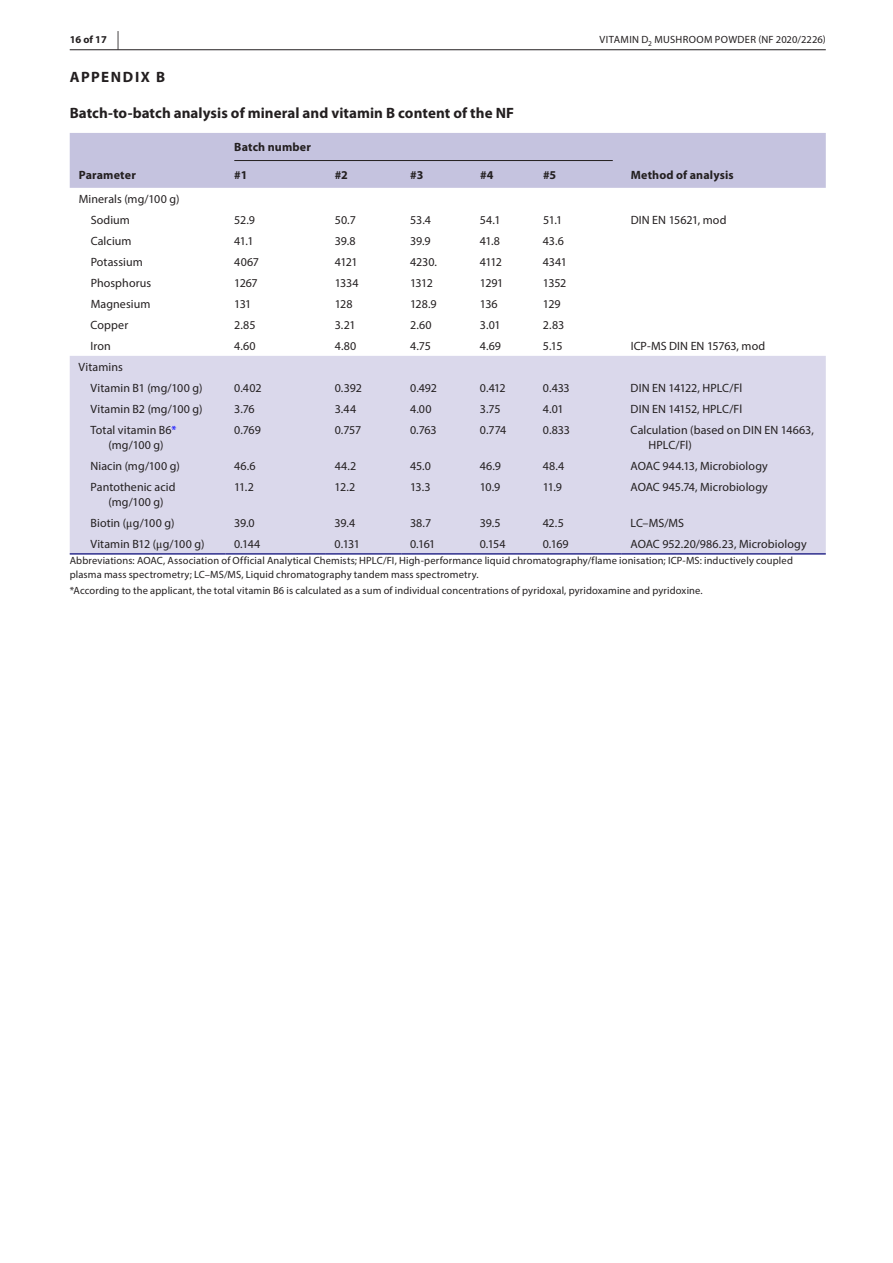
<style>
.page{position:relative;width:893px;height:1263px;background:#fff}
.page>*{position:absolute;margin:0;border:0;box-sizing:border-box;transform-origin:0 0}
.t1{font:700 15px "Myriad Pro";letter-spacing:.005em;color:#231f20}
.t2{font:700 15px "Myriad Pro";letter-spacing:.1em;color:#231f20}
.t3{font:12px/15px "Myriad Pro";letter-spacing:.005em;color:#231f20}
.t4{font:700 12px "Myriad Pro";letter-spacing:.01em;color:#231f20}
.t5{font:10.5px/13.5px "Myriad Pro";letter-spacing:.01em;color:#231f20}
.t6{font:10.5px "Myriad Pro";letter-spacing:.03em;color:#231f20}
.t7{font:700 10.5px "Myriad Pro";color:#231f20}
.s1{font-size:18.6px}
.s2{color:#00f}
.s3{font-family:"STIX"}
</style>
<div class="page">
<hr style="left:70px;top:49px;width:756px;height:1px;background:#231f20">
<div style="left:70px;top:133px;width:756px;height:55px;background:#c5c3df"></div>
<div style="left:70px;top:356px;width:756px;height:197px;background:#dad8eb"></div>
<hr style="left:70px;top:553px;width:155px;height:2px;background:#2e2e8d">
<hr style="left:225px;top:553px;width:101px;height:2px;background:#2e2e8d">
<hr style="left:326px;top:553px;width:75px;height:2px;background:#2e2e8d">
<hr style="left:401px;top:553px;width:70px;height:2px;background:#2e2e8d">
<hr style="left:471px;top:553px;width:63px;height:2px;background:#2e2e8d">
<hr style="left:534px;top:553px;width:88px;height:2px;background:#2e2e8d">
<hr style="left:622px;top:553px;width:204px;height:2px;background:#2e2e8d">
<hr style="left:234px;top:160px;width:379px;height:1px;background:#231f20">
<p class="t7" style="left:70px;top:32px;width:51px">16 of 17 <span class="s1">|</span></p>
<p class="t6" style="left:600px;top:33px;width:228px">VITAMIN D<sub>2</sub> MUSHROOM POWDER (NF 2020/2226)</p>
<p class="t2" style="left:70px;top:67px;width:97px">APPENDIX B</p>
<p class="t1" style="left:70px;top:103px;width:446px">Batch-to-batch analysis of mineral and vitamin B content of the NF</p>
<p class="t4" style="left:79px;top:167px;width:59px">Parameter</p>
<p class="t3" style="left:91px;top:188px;width:90px;line-height:21px;text-indent:-12px">Minerals (mg/100 g)<br>Sodium</p>
<p class="t4" style="left:234px;top:139px;width:78px">Batch number</p>
<p class="t4" style="left:234px;top:167px;width:15px">#1</p>
<p class="t4" style="left:335px;top:167px;width:15px">#2</p>
<p class="t4" style="left:410px;top:167px;width:15px">#3</p>
<p class="t4" style="left:480px;top:167px;width:15px">#4</p>
<p class="t4" style="left:543px;top:167px;width:15px">#5</p>
<p class="t4" style="left:631px;top:167px;width:104px">Method of analysis</p>
<p class="t3" style="left:234px;top:212px;width:22px">52.9</p>
<p class="t3" style="left:335px;top:212px;width:22px">50.7</p>
<p class="t3" style="left:410px;top:212px;width:22px">53.4</p>
<p class="t3" style="left:480px;top:212px;width:22px">54.1</p>
<p class="t3" style="left:543px;top:212px;width:21px">51.1</p>
<p class="t3" style="left:631px;top:212px;width:97px">DIN EN 15621, mod</p>
<p class="t3" style="left:91px;top:233px;width:42px">Calcium</p>
<p class="t3" style="left:234px;top:233px;width:21px">41.1</p>
<p class="t3" style="left:335px;top:233px;width:22px">39.8</p>
<p class="t3" style="left:410px;top:233px;width:22px">39.9</p>
<p class="t3" style="left:480px;top:233px;width:22px">41.8</p>
<p class="t3" style="left:543px;top:233px;width:22px">43.6</p>
<p class="t3" style="left:91px;top:254px;width:54px">Potassium</p>
<p class="t3" style="left:234px;top:254px;width:26px">4067</p>
<p class="t3" style="left:335px;top:254px;width:24px">4121</p>
<p class="t3" style="left:410px;top:254px;width:28px">4230.</p>
<p class="t3" style="left:480px;top:254px;width:24px">4112</p>
<p class="t3" style="left:543px;top:254px;width:25px">4341</p>
<p class="t3" style="left:91px;top:275px;width:62px">Phosphorus</p>
<p class="t3" style="left:234px;top:275px;width:25px">1267</p>
<p class="t3" style="left:335px;top:275px;width:25px">1334</p>
<p class="t3" style="left:410px;top:275px;width:24px">1312</p>
<p class="t3" style="left:480px;top:275px;width:25px">1291</p>
<p class="t3" style="left:543px;top:275px;width:25px">1352</p>
<p class="t3" style="left:91px;top:296px;width:61px">Magnesium</p>
<p class="t3" style="left:234px;top:296px;width:19px">131</p>
<p class="t3" style="left:335px;top:296px;width:19px">128</p>
<p class="t3" style="left:410px;top:296px;width:28px">128.9</p>
<p class="t3" style="left:480px;top:296px;width:19px">136</p>
<p class="t3" style="left:543px;top:296px;width:19px">129</p>
<p class="t3" style="left:91px;top:317px;width:39px">Copper</p>
<p class="t3" style="left:234px;top:317px;width:23px">2.85</p>
<p class="t3" style="left:335px;top:317px;width:22px">3.21</p>
<p class="t3" style="left:410px;top:317px;width:23px">2.60</p>
<p class="t3" style="left:480px;top:317px;width:22px">3.01</p>
<p class="t3" style="left:543px;top:317px;width:23px">2.83</p>
<p class="t3" style="left:91px;top:338px;width:22px">Iron</p>
<p class="t3" style="left:234px;top:338px;width:23px">4.60</p>
<p class="t3" style="left:335px;top:338px;width:23px">4.80</p>
<p class="t3" style="left:410px;top:338px;width:22px">4.75</p>
<p class="t3" style="left:480px;top:338px;width:23px">4.69</p>
<p class="t3" style="left:543px;top:338px;width:21px">5.15</p>
<p class="t3" style="left:631px;top:338px;width:136px">ICP-MS DIN EN 15763, mod</p>
<p class="t3" style="left:91px;top:356px;width:113px;line-height:21px;text-indent:-12px">Vitamins<br>Vitamin B1 (mg/100 g)</p>
<p class="t3" style="left:234px;top:380px;width:29px">0.402</p>
<p class="t3" style="left:335px;top:380px;width:29px">0.392</p>
<p class="t3" style="left:410px;top:380px;width:28px">0.492</p>
<p class="t3" style="left:480px;top:380px;width:27px">0.412</p>
<p class="t3" style="left:543px;top:380px;width:28px">0.433</p>
<p class="t3" style="left:631px;top:380px;width:113px">DIN EN 14122, HPLC/Fl</p>
<p class="t3" style="left:91px;top:401px;width:114px">Vitamin B2 (mg/100 g)</p>
<p class="t3" style="left:234px;top:401px;width:22px">3.76</p>
<p class="t3" style="left:335px;top:401px;width:23px">3.44</p>
<p class="t3" style="left:410px;top:401px;width:23px">4.00</p>
<p class="t3" style="left:480px;top:401px;width:22px">3.75</p>
<p class="t3" style="left:543px;top:401px;width:22px">4.01</p>
<p class="t3" style="left:631px;top:401px;width:113px">DIN EN 14152, HPLC/Fl</p>
<p class="t3" style="left:91px;top:422px;width:87px;text-align:center">Total vitamin B6<span class="s2">* </span>(mg/100 g)</p>
<p class="t3" style="left:234px;top:422px;width:28px">0.769</p>
<p class="t3" style="left:335px;top:422px;width:28px">0.757</p>
<p class="t3" style="left:410px;top:422px;width:28px">0.763</p>
<p class="t3" style="left:480px;top:422px;width:28px">0.774</p>
<p class="t3" style="left:543px;top:422px;width:29px">0.833</p>
<p class="t3" style="left:649px;top:422px;width:167px;text-indent:-18px">Calculation (based on DIN EN 14663,<br>HPLC/Fl)</p>
<p class="t3" style="left:91px;top:458px;width:91px">Niacin (mg/100 g)</p>
<p class="t3" style="left:234px;top:458px;width:23px">46.6</p>
<p class="t3" style="left:335px;top:458px;width:23px">44.2</p>
<p class="t3" style="left:410px;top:458px;width:22px">45.0</p>
<p class="t3" style="left:480px;top:458px;width:23px">46.9</p>
<p class="t3" style="left:543px;top:458px;width:23px">48.4</p>
<p class="t3" style="left:631px;top:458px;width:139px">AOAC 944.13, Microbiology</p>
<p class="t3" style="left:91px;top:479px;width:87px;text-align:center">Pantothenic acid (mg/100 g)</p>
<p class="t3" style="left:234px;top:479px;width:21px">11.2</p>
<p class="t3" style="left:335px;top:479px;width:22px">12.2</p>
<p class="t3" style="left:410px;top:479px;width:22px">13.3</p>
<p class="t3" style="left:480px;top:479px;width:22px">10.9</p>
<p class="t3" style="left:543px;top:479px;width:21px">11.9</p>
<p class="t3" style="left:630px;top:479px;width:139px">AOAC 945.74, Microbiology</p>
<p class="t3" style="left:90px;top:515px;width:85px">Biotin (<span class="s3">μ</span>g/100 g)</p>
<p class="t3" style="left:234px;top:515px;width:22px">39.0</p>
<p class="t3" style="left:335px;top:515px;width:22px">39.4</p>
<p class="t3" style="left:410px;top:515px;width:23px">38.7</p>
<p class="t3" style="left:480px;top:515px;width:22px">39.5</p>
<p class="t3" style="left:543px;top:515px;width:23px">42.5</p>
<p class="t3" style="left:630px;top:515px;width:55px">LC–MS/MS</p>
<p class="t3" style="left:90px;top:536px;width:115px">Vitamin B12 (<span class="s3">μ</span>g/100 g)</p>
<p class="t3" style="left:234px;top:536px;width:28px">0.144</p>
<p class="t3" style="left:335px;top:536px;width:27px">0.131</p>
<p class="t3" style="left:410px;top:536px;width:27px">0.161</p>
<p class="t3" style="left:480px;top:536px;width:27px">0.154</p>
<p class="t3" style="left:543px;top:536px;width:27px">0.169</p>
<p class="t3" style="left:630px;top:536px;width:178px">AOAC 952.20/986.23, Microbiology</p>
<p class="t5" style="left:70px;top:554px;width:725px">Abbreviations: AOAC, Association of Official Analytical Chemists; HPLC/FI, High-performance liquid chromatography/flame ionisation; ICP-MS: inductively coupled plasma mass spectrometry; LC–MS/MS, Liquid chromatography tandem mass spectrometry.</p>
<p class="t5" style="left:70px;top:583px;width:634px">*According to the applicant, the total vitamin B6 is calculated as a sum of individual concentrations of pyridoxal, pyridoxamine and pyridoxine.</p>
</div>
